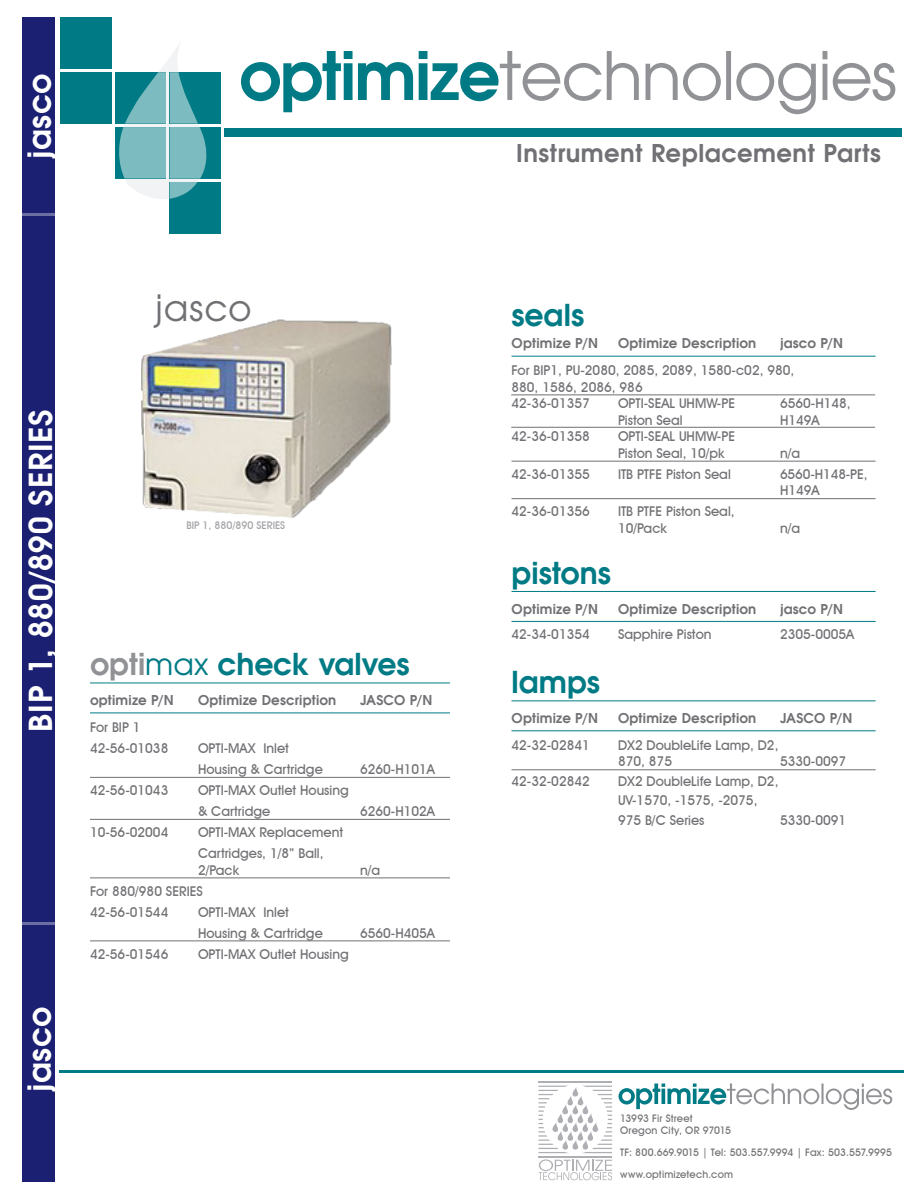
<style>
.page{position:relative;width:918px;height:1188px;background:#fff}
.page>*{position:absolute;margin:0;border:0;box-sizing:border-box;transform-origin:0 0}
.body{font:36px "Avant Garde";letter-spacing:.02em;color:#717074}
.body-2{font:600 31.5px "Avant Garde";letter-spacing:.02em;color:#fff}
.body-3{font:600 30px "Avant Garde";color:#007b85}
.Part_List{font:600 30px "Avant Garde";color:#007b85}
.body-4{font:600 24.3px "Avant Garde";letter-spacing:.02em;color:#717074}
.Part_List-2{font:500 13.5px/16.5px "Avant Garde IT Cby BT";color:#717074}
.body-5{font:600 13.5px "Avant Garde";letter-spacing:.015em;color:#717074}
.Part_List-3{font:500 10.5px "Avant Garde IT Cby BT";color:#a1a1a5}
.body-6{font:500 10.35px "Avant Garde IT Cby BT";letter-spacing:.015em;color:#717074}
.s1{color:#919295}
.s2{font-weight:400}
</style>
<div class="page">
<img style="left:142px;top:319px;width:250px;height:199px">
<div style="left:22px;top:17px;width:34px;height:1165px;background:#1c2072"></div>
<hr style="left:512px;top:356px;width:364px;height:1px;background:#007b85">
<hr style="left:512px;top:461px;width:364px;height:1px;background:#717074">
<hr style="left:512px;top:498px;width:364px;height:1px;background:#717074">
<hr style="left:512px;top:591px;width:364px;height:1px;background:#007b85">
<hr style="left:512px;top:621px;width:364px;height:1px;background:#007b85">
<hr style="left:512px;top:701px;width:364px;height:1px;background:#007b85">
<hr style="left:512px;top:731px;width:364px;height:1px;background:#007b85">
<hr style="left:512px;top:769px;width:364px;height:1px;background:#717074">
<svg style="left:241px;top:51px;width:654px;height:63px"></svg>
<hr style="left:60px;top:1070px;width:844px;height:3px;background:#007b85">
<div style="left:224px;top:128px;width:678px;height:9px;background:#007b85"></div>
<div style="left:170px;top:182px;width:51px;height:51px;background:#007b85"></div>
<div style="left:170px;top:72px;width:51px;height:52px;background:#007b85"></div>
<div style="left:170px;top:127px;width:51px;height:51px;background:#007b85"></div>
<div style="left:115px;top:127px;width:51px;height:51px;background:#007b85"></div>
<div style="left:115px;top:72px;width:51px;height:52px;background:#007b85"></div>
<div style="left:61px;top:72px;width:51px;height:52px;background:#007b85"></div>
<svg style="left:118px;top:44px;width:90px;height:155px"></svg>
<div style="left:61px;top:17px;width:51px;height:52px;background:#007b85"></div>
<svg style="left:539px;top:1086px;width:73px;height:67px"></svg>
<hr style="left:539px;top:1156px;width:73px;height:1px;background:#aeafb3">
<hr style="left:539px;top:1082px;width:73px;height:1px;background:#aeafb3">
<svg style="left:539px;top:1159px;width:73px;height:21px"></svg>
<svg style="left:619px;top:1084px;width:273px;height:26px"></svg>
<hr style="left:17px;top:922px;width:46px;height:3px;background:#fff">
<hr style="left:20px;top:213px;width:45px;height:3px;background:#fff">
<hr style="left:90px;top:683px;width:360px;height:1px;background:#007b85">
<hr style="left:90px;top:713px;width:360px;height:1px;background:#007b85">
<hr style="left:90px;top:777px;width:360px;height:1px;background:#717074">
<hr style="left:90px;top:819px;width:360px;height:1px;background:#717074">
<hr style="left:90px;top:878px;width:360px;height:1px;background:#717074">
<hr style="left:90px;top:941px;width:360px;height:1px;background:#717074">
<hr style="left:511px;top:427px;width:364px;height:1px;background:#717074">
<hr style="left:511px;top:394px;width:364px;height:1px;background:#717074">
<p class="body-2" style="left:19px;top:159px;width:87px;rotate:-90deg">jasco</p>
<p class="body-2" style="left:20px;top:732px;width:324px;rotate:-90deg">BIP 1, 880/890 SERIES</p>
<p class="body-2" style="left:19px;top:1092px;width:87px;rotate:-90deg">jasco</p>
<p class="body" style="left:156px;top:285px;width:98px">jasco</p>
<p class="Part_List-3" style="left:186px;top:519px;width:100px">BIP 1, 880/890 SERIES</p>
<p class="body-3" style="left:90px;top:645px;width:321px"><span class="s1">opti</span><span class="s2">max</span> check valves</p>
<p class="body-5" style="left:90px;top:691px;width:85px">optimize P/N</p>
<p class="body-5" style="left:198px;top:691px;width:140px">Optimize Description</p>
<p class="body-5" style="left:360px;top:691px;width:74px">JASCO P/N</p>
<p class="Part_List-2" style="left:90px;top:719px;width:52px">For BIP 1</p>
<p class="Part_List-2" style="left:90px;top:740px;width:80px">42-56-01038</p>
<p class="Part_List-2" style="left:198px;top:740px;width:92px">OPTI-MAX Inlet</p>
<p class="Part_List-2" style="left:198px;top:761px;width:126px">Housing &amp; Cartridge</p>
<p class="Part_List-2" style="left:360px;top:761px;width:77px">6260-H101A</p>
<p class="Part_List-2" style="left:90px;top:782px;width:80px">42-56-01043</p>
<p class="Part_List-2" style="left:198px;top:782px;width:152px">OPTI-MAX Outlet Housing</p>
<p class="Part_List-2" style="left:198px;top:803px;width:74px">&amp; Cartridge</p>
<p class="Part_List-2" style="left:360px;top:803px;width:77px">6260-H102A</p>
<p class="Part_List-2" style="left:90px;top:824px;width:80px">10-56-02004</p>
<p class="Part_List-2" style="left:198px;top:824px;width:147px">OPTI-MAX Replacement</p>
<p class="Part_List-2" style="left:198px;top:845px;width:127px">Cartridges, 1/8” Ball,<br>2/Pack</p>
<p class="Part_List-2" style="left:360px;top:861px;width:22px">n/a</p>
<p class="Part_List-2" style="left:90px;top:882px;width:114px">For 880/980 SERIES</p>
<p class="Part_List-2" style="left:90px;top:903px;width:80px">42-56-01544</p>
<p class="Part_List-2" style="left:198px;top:903px;width:92px">OPTI-MAX Inlet</p>
<p class="Part_List-2" style="left:198px;top:924px;width:126px">Housing &amp; Cartridge</p>
<p class="Part_List-2" style="left:360px;top:924px;width:77px">6560-H405A</p>
<p class="Part_List-2" style="left:90px;top:945px;width:80px">42-56-01546</p>
<p class="Part_List-2" style="left:198px;top:945px;width:152px">OPTI-MAX Outlet Housing</p>
<p class="body-4" style="left:516px;top:137px;width:367px">Instrument Replacement Parts</p>
<p class="Part_List" style="left:512px;top:295px;width:74px">seals</p>
<p class="body-5" style="left:512px;top:335px;width:88px">Optimize P/N</p>
<p class="body-5" style="left:618px;top:335px;width:140px">Optimize Description</p>
<p class="body-5" style="left:780px;top:335px;width:65px">jasco P/N</p>
<p class="Part_List-2" style="left:512px;top:362px;width:285px">For BIP1, PU-2080, 2085, 2089, 1580-c02, 980,<br>880, 1586, 2086, 986<br>42-36-01357</p>
<p class="Part_List-2" style="left:618px;top:395px;width:119px">OPTI-SEAL UHMW-PE</p>
<p class="Part_List-2" style="left:780px;top:395px;width:72px">6560-H148,</p>
<p class="Part_List-2" style="left:618px;top:412px;width:66px">Piston Seal</p>
<p class="Part_List-2" style="left:780px;top:412px;width:41px">H149A</p>
<p class="Part_List-2" style="left:512px;top:428px;width:80px">42-36-01358</p>
<p class="Part_List-2" style="left:618px;top:428px;width:119px">OPTI-SEAL UHMW-PE<br>Piston Seal, 10/pk</p>
<p class="Part_List-2" style="left:780px;top:445px;width:22px">n/a</p>
<p class="Part_List-2" style="left:512px;top:466px;width:80px">42-36-01355</p>
<p class="Part_List-2" style="left:618px;top:466px;width:114px">ITB PTFE Piston Seal</p>
<p class="Part_List-2" style="left:780px;top:466px;width:89px">6560-H148-PE,<br>H149A</p>
<p class="Part_List-2" style="left:512px;top:503px;width:80px">42-36-01356</p>
<p class="Part_List-2" style="left:618px;top:503px;width:118px">ITB PTFE Piston Seal,<br>10/Pack</p>
<p class="Part_List-2" style="left:780px;top:520px;width:22px">n/a</p>
<p class="body-3" style="left:512px;top:553px;width:101px">pistons</p>
<p class="body-5" style="left:512px;top:600px;width:88px">Optimize P/N</p>
<p class="body-5" style="left:618px;top:600px;width:140px">Optimize Description</p>
<p class="body-5" style="left:780px;top:600px;width:65px">jasco P/N</p>
<p class="Part_List-2" style="left:512px;top:626px;width:80px">42-34-01354</p>
<p class="Part_List-2" style="left:618px;top:626px;width:95px">Sapphire Piston</p>
<p class="Part_List-2" style="left:780px;top:626px;width:76px">2305-0005A</p>
<p class="body-3" style="left:512px;top:662px;width:90px">lamps</p>
<p class="body-5" style="left:512px;top:709px;width:88px">Optimize P/N</p>
<p class="body-5" style="left:618px;top:709px;width:140px">Optimize Description</p>
<p class="body-5" style="left:780px;top:709px;width:74px">JASCO P/N</p>
<p class="Part_List-2" style="left:512px;top:737px;width:80px">42-32-02841</p>
<p class="Part_List-2" style="left:618px;top:737px;width:162px">DX2 DoubleLife Lamp, D2,<br>870, 875</p>
<p class="Part_List-2" style="left:780px;top:753px;width:68px">5330-0097</p>
<p class="Part_List-2" style="left:512px;top:773px;width:80px">42-32-02842</p>
<p class="Part_List-2" style="left:618px;top:773px;width:162px">DX2 DoubleLife Lamp, D2,</p>
<p class="Part_List-2" style="left:618px;top:792px;width:141px">UV-1570, -1575, -2075,</p>
<p class="Part_List-2" style="left:618px;top:812px;width:88px">975 B/C Series</p>
<p class="Part_List-2" style="left:780px;top:812px;width:68px">5330-0091</p>
<p class="body-6" style="left:620px;top:1112px;width:74px">13993 Fir Street</p>
<p class="body-6" style="left:620px;top:1124px;width:112px">Oregon City, OR 97015</p>
<p class="body-6" style="left:620px;top:1146px;width:273px">TF: 800.669.9015 | Tel: 503.557.9994 | Fax: 503.557.9995</p>
<p class="body-6" style="left:620px;top:1168px;width:114px">www.optimizetech.com</p>
</div>
